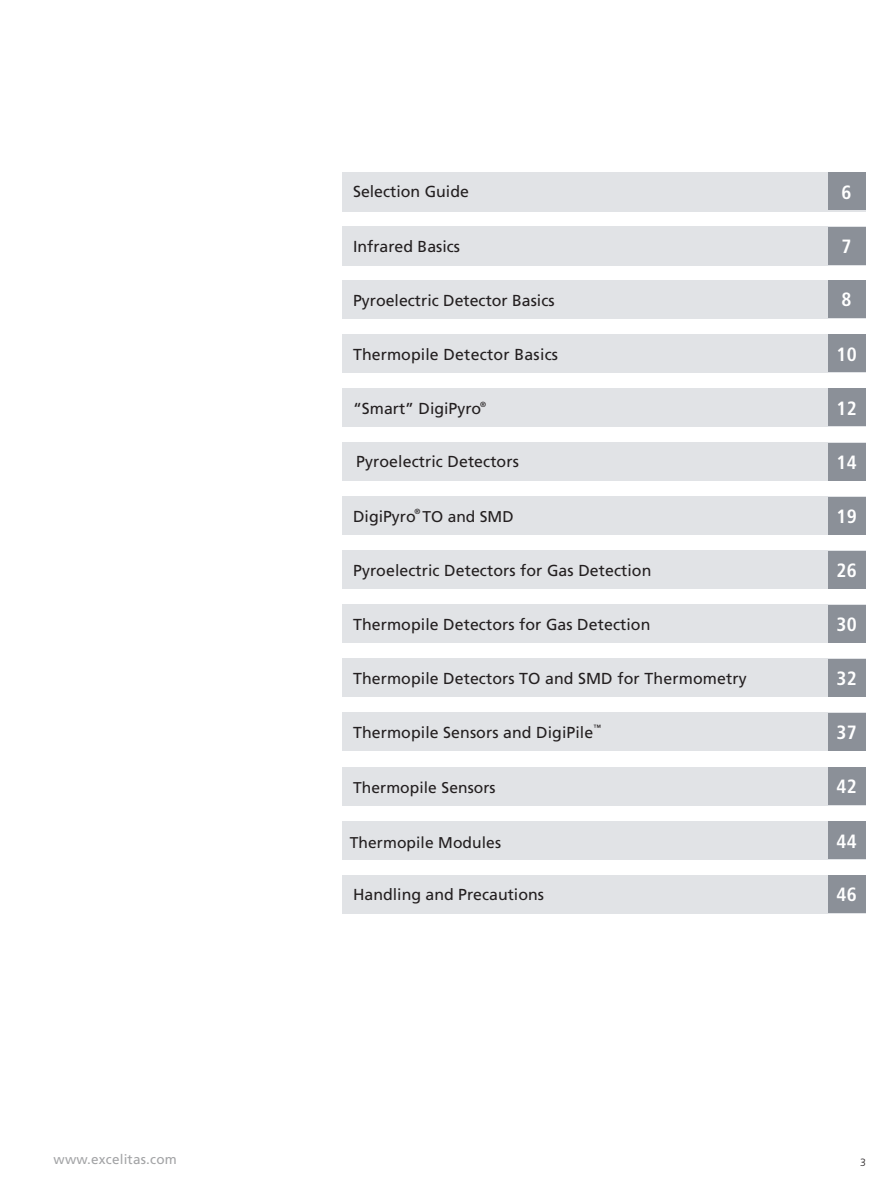
<style>
.page{position:relative;width:894px;height:1191px;background:#fff}
.page>*{position:absolute;margin:0;border:0;box-sizing:border-box;transform-origin:0 0}
.t1{font:700 condensed 19.2px "Frutiger";letter-spacing:.015em;color:#fff}
.t2{font:15.9px "Frutiger LT Std";letter-spacing:.005em;color:#231f20}
.t3{font:15.6px "Frutiger LT Std";letter-spacing:.005em;color:#231f20}
.t4{font:13.5px "Frutiger";letter-spacing:.015em;color:#a3a4a6}
.t5{font:300 10.5px "Frutiger LT Std";color:#231f20}
.t6{font:7.65px "Frutiger LT Std";color:#231f20}
.t7{font:7.5px "Frutiger LT Std";color:#231f20}
.s1{font-size:15.6px}
</style>
<div class="page">
<div style="left:342px;top:767px;width:524px;height:38px;background:#e1e3e6"></div>
<div style="left:827px;top:767px;width:38px;height:38px;background:#8b9098"></div>
<div style="left:342px;top:172px;width:523px;height:39px;background:#e1e3e6"></div>
<div style="left:827px;top:173px;width:38px;height:37px;background:#8b9098"></div>
<div style="left:342px;top:226px;width:523px;height:39px;background:#e1e3e6"></div>
<div style="left:827px;top:227px;width:38px;height:37px;background:#8b9098"></div>
<div style="left:342px;top:280px;width:524px;height:38px;background:#e1e3e6"></div>
<div style="left:827px;top:280px;width:38px;height:38px;background:#8b9098"></div>
<div style="left:342px;top:334px;width:524px;height:38px;background:#e1e3e6"></div>
<div style="left:827px;top:334px;width:38px;height:38px;background:#8b9098"></div>
<div style="left:342px;top:388px;width:524px;height:38px;background:#e1e3e6"></div>
<div style="left:827px;top:388px;width:38px;height:38px;background:#8b9098"></div>
<div style="left:342px;top:442px;width:523px;height:39px;background:#e1e3e6"></div>
<div style="left:827px;top:443px;width:38px;height:37px;background:#8b9098"></div>
<div style="left:342px;top:496px;width:524px;height:38px;background:#e1e3e6"></div>
<div style="left:827px;top:496px;width:38px;height:38px;background:#8b9098"></div>
<div style="left:342px;top:550px;width:524px;height:38px;background:#e1e3e6"></div>
<div style="left:827px;top:550px;width:38px;height:38px;background:#8b9098"></div>
<div style="left:342px;top:604px;width:524px;height:39px;background:#e1e3e6"></div>
<div style="left:827px;top:605px;width:38px;height:37px;background:#8b9098"></div>
<div style="left:342px;top:658px;width:524px;height:39px;background:#e1e3e6"></div>
<div style="left:827px;top:659px;width:38px;height:37px;background:#8b9098"></div>
<div style="left:342px;top:712px;width:524px;height:39px;background:#e1e3e6"></div>
<div style="left:827px;top:713px;width:38px;height:37px;background:#8b9098"></div>
<div style="left:342px;top:821px;width:524px;height:38px;background:#e1e3e6"></div>
<div style="left:827px;top:821px;width:38px;height:38px;background:#8b9098"></div>
<div style="left:342px;top:875px;width:524px;height:38px;background:#e1e3e6"></div>
<div style="left:827px;top:875px;width:38px;height:37px;background:#8b9098"></div>
<p class="t2" style="left:353px;top:182px;width:117px">Selection Guide</p>
<p class="t1" style="left:841px;top:184px;width:11px">6</p>
<p class="t2" style="left:353px;top:236px;width:108px">Infrared Basics</p>
<p class="t1" style="left:841px;top:238px;width:11px">7</p>
<p class="t2" style="left:353px;top:290px;width:203px">Pyroelectric Detector Basics</p>
<p class="t1" style="left:841px;top:292px;width:11px">8</p>
<p class="t2" style="left:353px;top:344px;width:206px">Thermopile Detector Basics</p>
<p class="t1" style="left:836px;top:346px;width:22px">10</p>
<p class="t2" style="left:353px;top:401px;width:134px">“Smart” DigiPyro<sup>®</sup></p>
<p class="t1" style="left:836px;top:400px;width:22px">12</p>
<p class="t2" style="left:356px;top:452px;width:164px">Pyroelectric Detectors</p>
<p class="t1" style="left:836px;top:454px;width:22px">14</p>
<p class="t2" style="left:353px;top:509px;width:162px">DigiPyro <span class="s1">TO and SMD</span></p>
<p class="t7" style="left:414px;top:508px;width:7px">®</p>
<p class="t1" style="left:836px;top:508px;width:22px">19</p>
<p class="t2" style="left:353px;top:560px;width:300px">Pyroelectric Detectors for Gas Detection</p>
<p class="t1" style="left:836px;top:562px;width:22px">26</p>
<p class="t2" style="left:353px;top:614px;width:299px">Thermopile Detectors for Gas Detection</p>
<p class="t1" style="left:836px;top:616px;width:22px">30</p>
<p class="t2" style="left:353px;top:668px;width:395px">Thermopile Detectors TO and SMD for Thermometry</p>
<p class="t1" style="left:836px;top:670px;width:22px">32</p>
<p class="t2" style="left:353px;top:723px;width:242px">Thermopile Sensors and DigiPile</p>
<p class="t6" style="left:593px;top:724px;width:9px">™</p>
<p class="t1" style="left:836px;top:724px;width:22px">37</p>
<p class="t3" style="left:353px;top:778px;width:144px">Thermopile Sensors</p>
<p class="t1" style="left:836px;top:778px;width:22px">42</p>
<p class="t3" style="left:350px;top:833px;width:153px">Thermopile Modules</p>
<p class="t1" style="left:836px;top:832px;width:22px">44</p>
<p class="t2" style="left:353px;top:885px;width:192px">Handling and Precautions</p>
<p class="t1" style="left:836px;top:886px;width:22px">46</p>
<p class="t4" style="left:54px;top:1153px;width:125px">www.excelitas.com</p>
<p class="t5" style="left:860px;top:1157px;width:7px">3</p>
</div>
